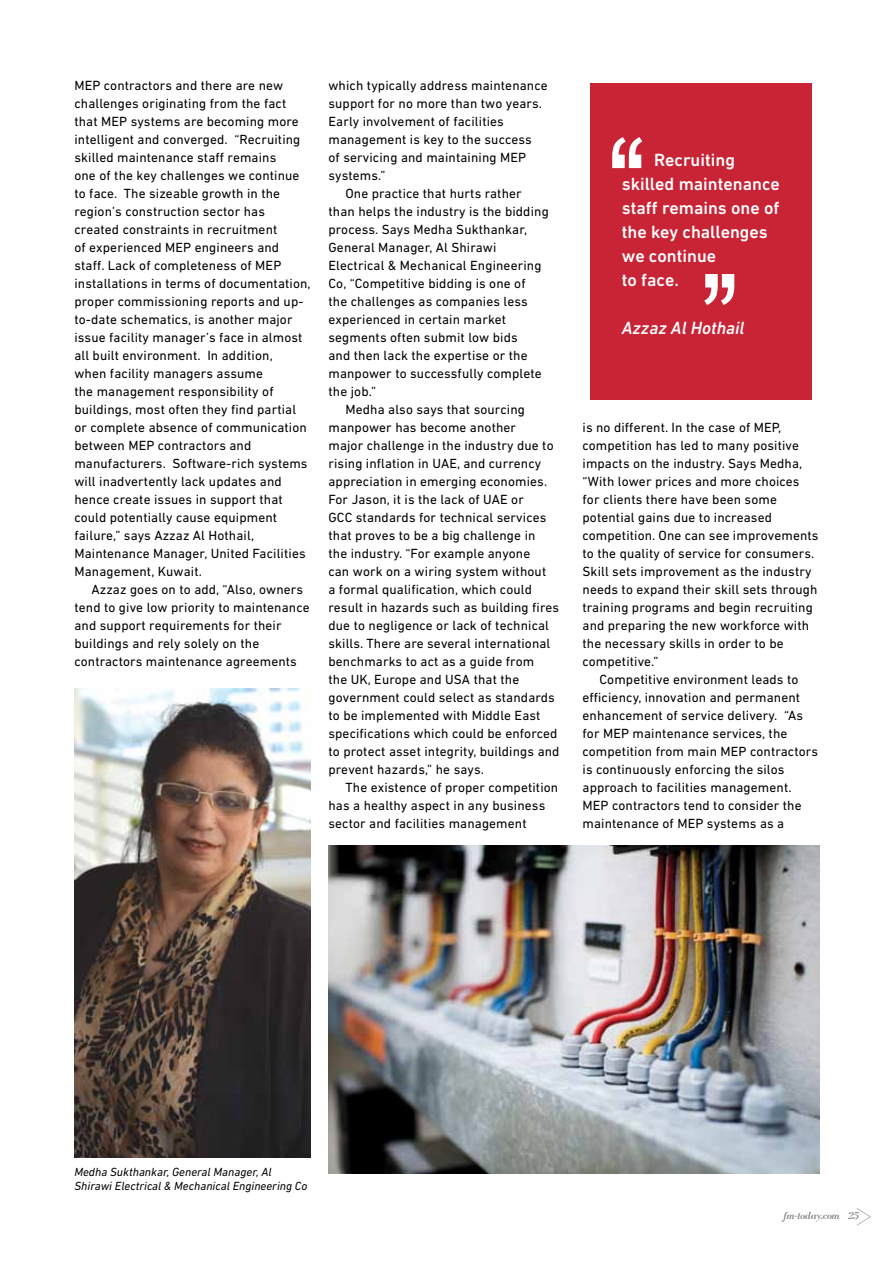
<style>
.page{position:relative;width:893px;height:1263px;background:#fff}
.page>*{position:absolute;margin:0;border:0;box-sizing:border-box;transform-origin:0 0}
.t1{font:500 18px/24px "DIN Next LT Pro";color:#fff}
.t2{font:italic 500 18px "DIN Next LT Pro";color:#fff}
.t3{font:13.5px/18px "DIN Next LT Pro";letter-spacing:.01em;color:#000}
.t4{font:italic 12px/13.5px "DIN Next LT Pro";color:#000}
.t5{font:italic 10.5px "Bodoni FLF";color:#939598}
</style>
<div class="page">
<svg style="left:857px;top:1208px;width:14px;height:17px"></svg>
<img style="left:328px;top:845px;width:491px;height:329px">
<img style="left:74px;top:689px;width:236px;height:469px">
<div style="left:590px;top:83px;width:221px;height:317px;background:#c92435"></div>
<svg style="left:612px;top:137px;width:30px;height:31px"></svg>
<svg style="left:704px;top:274px;width:30px;height:31px"></svg>
<p class="t3" style="left:74px;top:76px;width:238px">MEP contractors and there are new challenges originating from the fact that MEP systems are becoming more intelligent and converged. “Recruiting skilled maintenance staff remains<br>one of the key challenges we continue to face. The sizeable growth in the region’s construction sector has created constraints in recruitment<br>of experienced MEP engineers and staff. Lack of completeness of MEP installations in terms of documentation, proper commissioning reports and up&shy;to-date schematics, is another major issue facility manager’s face in almost all built environment. In addition,<br>when facility managers assume<br>the management responsibility of buildings, most often they find partial or complete absence of communication between MEP contractors and manufacturers. Software-rich systems will inadvertently lack updates and hence create issues in support that could potentially cause equipment failure,” says Azzaz Al Hothail, Maintenance Manager, United Facilities Management, Kuwait.</p>
<p class="t3" style="left:74px;top:580px;width:237px;text-indent:17px">Azzaz goes on to add, “Also, owners tend to give low priority to maintenance and support requirements for their buildings and rely solely on the contractors maintenance agreements</p>
<p class="t3" style="left:328px;top:76px;width:221px">which typically address maintenance</p>
<p class="t3" style="left:328px;top:94px;width:215px">support for no more than two years.</p>
<p class="t3" style="left:328px;top:112px;width:177px">Early involvement of facilities</p>
<p class="t3" style="left:328px;top:130px;width:205px">management is key to the success</p>
<p class="t3" style="left:328px;top:148px;width:199px">of servicing and maintaining MEP</p>
<p class="t3" style="left:328px;top:166px;width:58px">systems.”</p>
<p class="t3" style="left:345px;top:184px;width:178px">One practice that hurts rather</p>
<p class="t3" style="left:328px;top:202px;width:222px">than helps the industry is the bidding</p>
<p class="t3" style="left:328px;top:220px;width:200px">process. Says Medha Sukthankar,</p>
<p class="t3" style="left:328px;top:238px;width:169px">General Manager, Al Shirawi</p>
<p class="t3" style="left:328px;top:256px;width:215px">Electrical &amp; Mechanical Engineering</p>
<p class="t3" style="left:328px;top:274px;width:199px">Co, “Competitive bidding is one of</p>
<p class="t3" style="left:328px;top:292px;width:201px">the challenges as companies less</p>
<p class="t3" style="left:328px;top:310px;width:179px">experienced in certain market</p>
<p class="t3" style="left:328px;top:328px;width:191px">segments often submit low bids</p>
<p class="t3" style="left:328px;top:346px;width:201px">and then lack the expertise or the</p>
<p class="t3" style="left:328px;top:364px;width:215px">manpower to successfully complete</p>
<p class="t3" style="left:328px;top:382px;width:49px">the job.”</p>
<p class="t3" style="left:345px;top:400px;width:181px">Medha also says that sourcing</p>
<p class="t3" style="left:328px;top:418px;width:189px">manpower has become another</p>
<p class="t3" style="left:328px;top:436px;width:227px">major challenge in the industry due to</p>
<p class="t3" style="left:328px;top:454px;width:214px">rising inflation in UAE, and currency</p>
<p class="t3" style="left:328px;top:472px;width:220px">appreciation in emerging economies.</p>
<p class="t3" style="left:328px;top:490px;width:197px">For Jason, it is the lack of UAE or</p>
<p class="t3" style="left:328px;top:508px;width:219px">GCC standards for technical services</p>
<p class="t3" style="left:328px;top:526px;width:209px">that proves to be a big challenge in</p>
<p class="t3" style="left:328px;top:544px;width:203px">the industry. “For example anyone</p>
<p class="t3" style="left:328px;top:562px;width:219px">can work on a wiring system without</p>
<p class="t3" style="left:328px;top:580px;width:205px">a formal qualification, which could</p>
<p class="t3" style="left:328px;top:598px;width:232px">result in hazards such as building fires</p>
<p class="t3" style="left:328px;top:616px;width:222px">due to negligence or lack of technical</p>
<p class="t3" style="left:328px;top:634px;width:223px">skills. There are several international</p>
<p class="t3" style="left:328px;top:652px;width:207px">benchmarks to act as a guide from</p>
<p class="t3" style="left:328px;top:670px;width:192px">the UK, Europe and USA that the</p>
<p class="t3" style="left:328px;top:688px;width:228px">government could select as standards</p>
<p class="t3" style="left:328px;top:706px;width:214px">to be implemented with Middle East</p>
<p class="t3" style="left:328px;top:724px;width:230px">specifications which could be enforced</p>
<p class="t3" style="left:328px;top:742px;width:233px">to protect asset integrity, buildings and</p>
<p class="t3" style="left:328px;top:760px;width:157px">prevent hazards,” he says.</p>
<p class="t3" style="left:345px;top:778px;width:214px">The existence of proper competition</p>
<p class="t3" style="left:328px;top:796px;width:218px">has a healthy aspect in any business</p>
<p class="t3" style="left:328px;top:814px;width:200px">sector and facilities management</p>
<h1 class="t1" style="left:622px;top:148px;width:160px;text-indent:32px">Recruiting skilled maintenance staff remains one of the key challenges we continue<br>to face.</h1>
<h1 class="t2" style="left:622px;top:318px;width:124px">Azzaz Al Hothail</h1>
<p class="t3" style="left:582px;top:418px;width:238px">is no different. In the case of MEP, competition has led to many positive impacts on the industry. Says Medha, “With lower prices and more choices for clients there have been some potential gains due to increased competition. One can see improvements to the quality of service for consumers.<br>Skill sets improvement as the industry needs to expand their skill sets through training programs and begin recruiting and preparing the new workforce with the necessary skills in order to be competitive.”</p>
<p class="t3" style="left:582px;top:670px;width:237px;text-indent:17px">Competitive environment leads to efficiency, innovation and permanent enhancement of service delivery. “As for MEP maintenance services, the competition from main MEP contractors is continuously enforcing the silos approach to facilities management.<br>MEP contractors tend to consider the maintenance of MEP systems as a</p>
<p class="t4" style="left:74px;top:1165px;width:235px">Medha Sukthankar, General Manager, Al<br>Shirawi Electrical &amp; Mechanical Engineering Co</p>
<p class="t5" style="left:783px;top:1210px;width:77px">fm-today.com 25</p>
</div>
